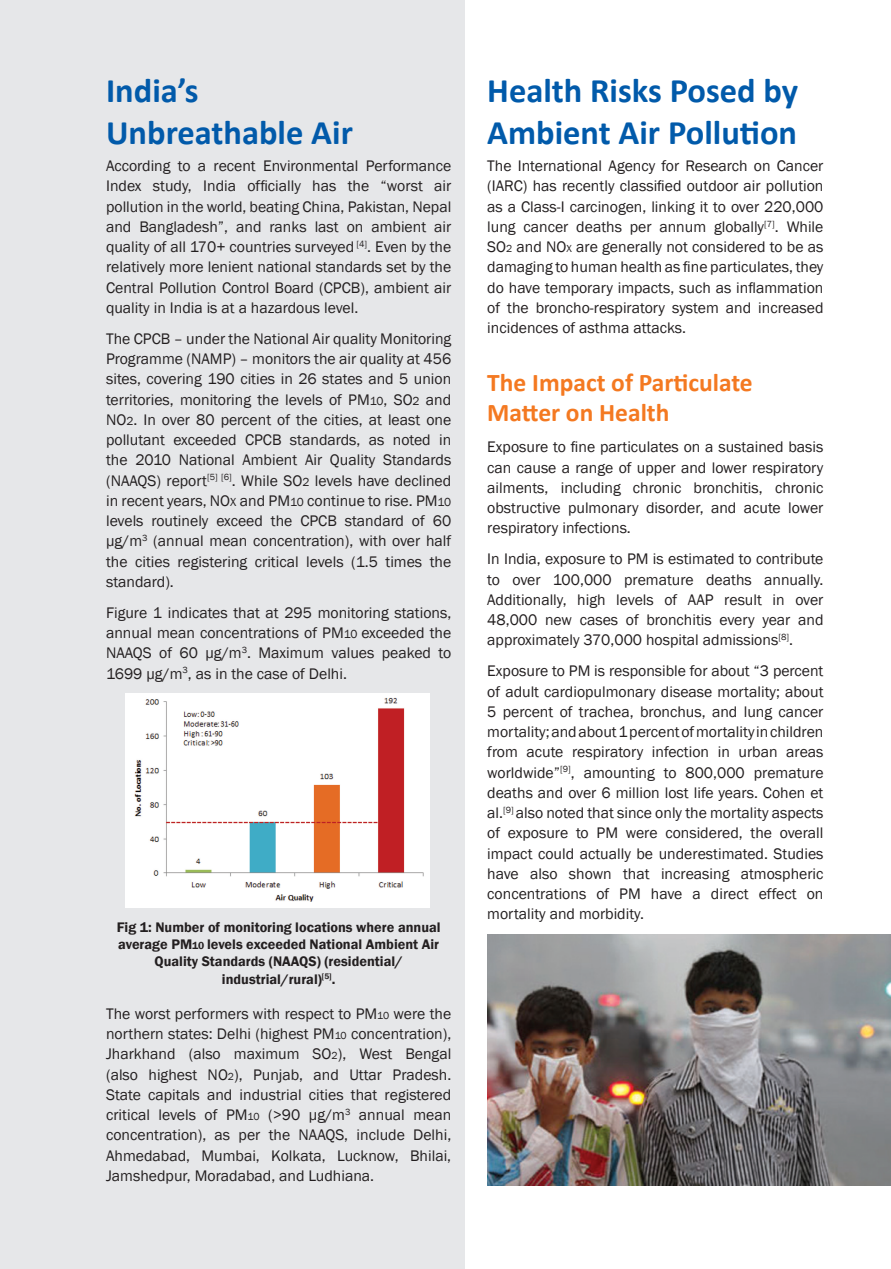
<style>
.page{position:relative;width:891px;height:1269px;background:#fff}
.page>*{position:absolute;margin:0;border:0;box-sizing:border-box;transform-origin:0 0}
.Sub_heading2{font:700 34.5px/41.4px "Calibri";color:#015aaa}
.Subheading{font:700 25.5px/30.6px "Calibri";color:#f47921}
.Running_Text{font:15.75px/20.2px "Franklin Gothic";color:#231f20;text-align:justify}
.Running_Text-2{font:600 14.25px/17.1px "Franklin Gothic";color:#231f20;text-align:center}
.s1{font-size:12px}
.s2{font-size:10.5px}
</style>
<div class="page">
<div style="left:0;top:0;width:465px;height:1269px;background:#e6e7e9"></div>
<img style="left:125px;top:693px;width:304px;height:215px">
<img style="left:487px;top:935px;width:404px;height:251px">
<p class="Sub_heading2" style="left:106px;top:69px;width:248px">India’s<br>Unbreathable Air</p>
<p class="Running_Text" style="left:106px;top:156px;width:347px">According to a recent Environmental Performance Index study, India officially has the “worst air pollution in the world, beating China, Pakistan, Nepal and Bangladesh”, and ranks last on ambient air quality of all 170+ countries surveyed <sup>[4]</sup>. Even by the relatively more lenient national standards set by the Central Pollution Control Board (CPCB), ambient air quality in India is at a hazardous level.</p>
<p class="Running_Text" style="left:106px;top:329px;width:347px">The CPCB – under the National Air quality Monitoring Programme (NAMP) – monitors the air quality at 456 sites, covering 190 cities in 26 states and 5 union territories, monitoring the levels of PM<span class="s1">10</span>, SO<span class="s1">2</span> and NO<span class="s1">2</span>. In over 80 percent of the cities, at least one pollutant exceeded CPCB standards, as noted in the 2010 National Ambient Air Quality Standards (NAAQS) report<sup>[5]</sup> <sup>[6]</sup>. While SO<span class="s1">2</span> levels have declined in recent years, NO<span class="s1">X</span> and PM<span class="s1">10</span> continue to rise. PM<span class="s1">10 </span>levels routinely exceed the CPCB standard of 60 µg/m<sup>3</sup> (annual mean concentration), with over half the cities registering critical levels (1.5 times the standard).</p>
<p class="Running_Text" style="left:106px;top:603px;width:347px">Figure 1 indicates that at 295 monitoring stations, annual mean concentrations of PM<span class="s1">10</span> exceeded the NAAQS of 60 µg/m<sup>3</sup>. Maximum values peaked to 1699 µg/m<sup>3</sup>, as in the case of Delhi.</p>
<p class="Running_Text-2" style="left:117px;top:919px;width:325px">Fig 1: Number of monitoring locations where annual average PM<span class="s2">10</span> levels exceeded National Ambient Air Quality Standards (NAAQS) (residential/ industrial/rural)<sup>[5]</sup>.</p>
<p class="Running_Text" style="left:106px;top:1004px;width:347px">The worst performers with respect to PM<span class="s2">10</span> were the northern states: Delhi (highest PM<span class="s2">10</span> concentration), Jharkhand (also maximum SO<span class="s2">2</span>), West Bengal (also highest NO<span class="s2">2</span>), Punjab, and Uttar Pradesh.<br>State capitals and industrial cities that registered critical levels of PM<span class="s2">10</span> (&gt;90 µg/m<sup>3</sup> annual mean concentration), as per the NAAQS, include Delhi, Ahmedabad, Mumbai, Kolkata, Lucknow, Bhilai, Jamshedpur, Moradabad, and Ludhiana.</p>
<p class="Sub_heading2" style="left:487px;top:69px;width:312px">Health Risks Posed by<br>Ambient Air Pollution</p>
<p class="Running_Text" style="left:487px;top:156px;width:338px">The International Agency for Research on Cancer (IARC) has recently classified outdoor air pollution as a Class-I carcinogen, linking it to over 220,000 lung cancer deaths per annum globally<sup>[7]</sup>. While SO<span class="s2">2</span> and NO<span class="s2">X</span> are generally not considered to be as damaging to human health as fine particulates, they do have temporary impacts, such as inflammation of the broncho-respiratory system and increased incidences of asthma attacks.</p>
<p class="Subheading" style="left:487px;top:366px;width:267px">The Impact of Particulate<br>Matter on Health</p>
<p class="Running_Text" style="left:487px;top:437px;width:338px">Exposure to fine particulates on a sustained basis can cause a range of upper and lower respiratory ailments, including chronic bronchitis, chronic obstructive pulmonary disorder, and acute lower respiratory infections.</p>
<p class="Running_Text" style="left:487px;top:549px;width:338px">In India, exposure to PM is estimated to contribute to over 100,000 premature deaths annually.<br>Additionally, high levels of AAP result in over 48,000 new cases of bronchitis every year and approximately 370,000 hospital admissions<sup>[8]</sup>.</p>
<p class="Running_Text" style="left:487px;top:661px;width:338px">Exposure to PM is responsible for about “3 percent of adult cardiopulmonary disease mortality; about 5 percent of trachea, bronchus, and lung cancer mortality; and about 1 percent of mortality in children from acute respiratory infection in urban areas worldwide”<sup>[9]</sup>, amounting to 800,000 premature deaths and over 6 million lost life years. Cohen et al.<sup>[9]</sup> also noted that since only the mortality aspects of exposure to PM were considered, the overall impact could actually be underestimated. Studies have also shown that increasing atmospheric concentrations of PM have a direct effect on mortality and morbidity.</p>
</div>
